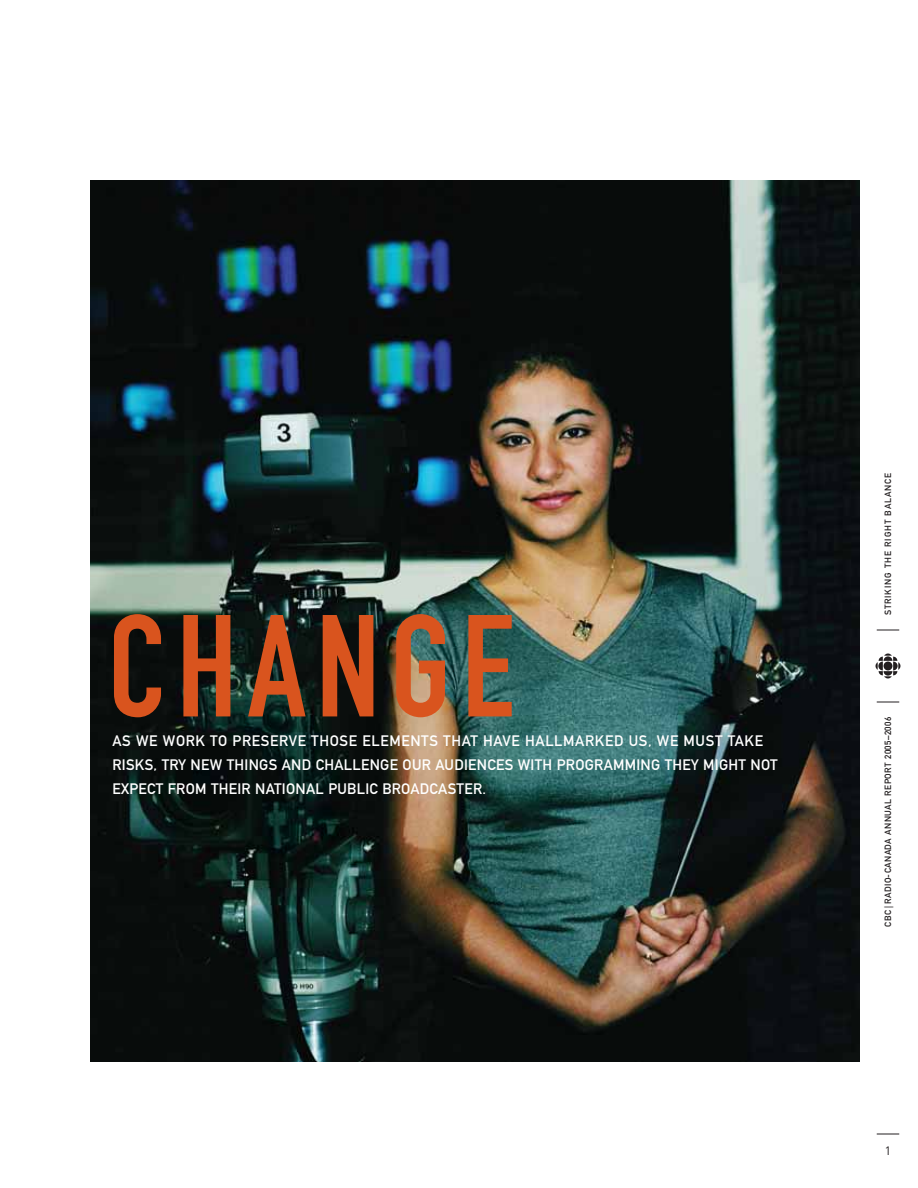
<style>
.page{position:relative;width:918px;height:1188px;background:#fff}
.page>*{position:absolute;margin:0;border:0;box-sizing:border-box;transform-origin:0 0}
.t1{font:142.5px "DIN Engschrift";letter-spacing:.075em;color:#d9541e}
.t2{font:15px/24px "DIN Mittelschrift";letter-spacing:.02em;color:#fff}
.t3{font:12px "DIN";color:#231f20}
.t4{font:9px "DIN Mittelschrift";letter-spacing:.05em;color:#231f20}
.t5{font:9px "DIN Mittelschrift";letter-spacing:.095em;color:#231f20}
</style>
<div class="page">
<svg style="left:877px;top:1134px;width:22px;height:1px"></svg>
<svg style="left:877px;top:630px;width:22px;height:1px"></svg>
<svg style="left:876px;top:654px;width:24px;height:24px"></svg>
<svg style="left:877px;top:702px;width:22px;height:1px"></svg>
<img style="left:90px;top:180px;width:770px;height:882px">
<h1 class="t1" style="left:108px;top:615px;width:408px">CHANGE</h1>
<p class="t2" style="left:112px;top:730px;width:667px">AS WE WORK TO PRESERVE THOSE ELEMENTS THAT HAVE HALLMARKED US, WE MUST TAKE<br>RISKS, TRY NEW THINGS AND CHALLENGE OUR AUDIENCES WITH PROGRAMMING THEY MIGHT NOT<br>EXPECT FROM THEIR NATIONAL PUBLIC BROADCASTER.</p>
<p class="t5" style="left:885px;top:615px;width:144px;rotate:-90deg">STRIKING THE RIGHT BALANCE</p>
<p class="t4" style="left:885px;top:927px;width:212px;rotate:-90deg">CBC | RADIO-CANADA ANNUAL REPORT 2005–2006</p>
<p class="t3" style="left:885px;top:1146px;width:8px">1</p>
</div>
